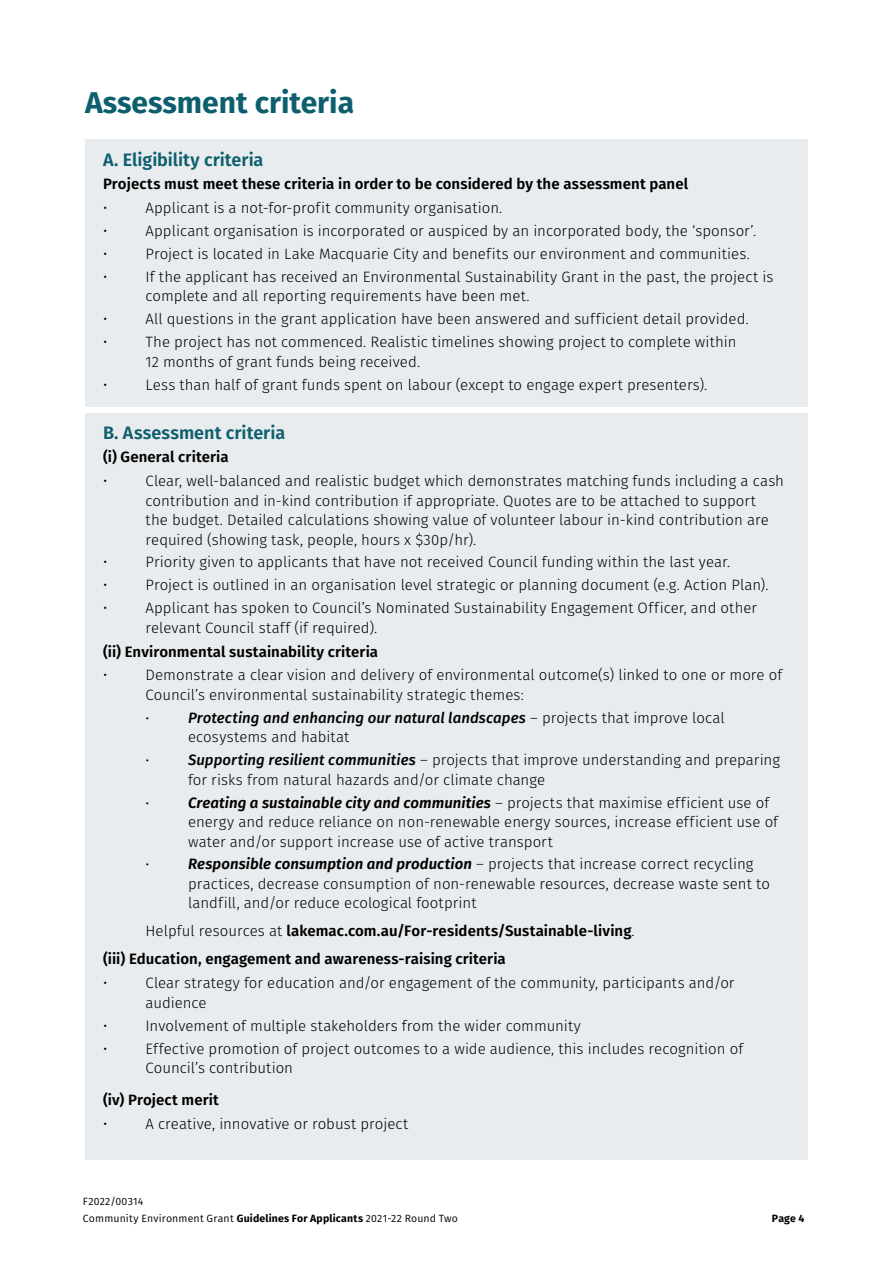
<style>
.page{position:relative;width:893px;height:1263px;background:#fff}
.page>*{position:absolute;margin:0;border:0;box-sizing:border-box;transform-origin:0 0}
.t1{font:700 30px "Fira Sans";color:#0e5f6e}
.t2{font:600 18px "Fira Sans";color:#0e5f6e}
.t3{font:300 15px/19.5px "Fira Sans";color:#000}
.t4{font:600 15px/28px "Fira Sans";letter-spacing:.005em;color:#000}
.t5{font:300 13.5px "Fira Sans";color:#000}
.t6{font:10.5px/16.5px "Fira Sans";letter-spacing:.02em;color:#000}
.t7{font:700 10.5px "Fira Sans";color:#000}
.s1{font-weight:500;font-style:italic}
.s2{font-weight:600;font-style:italic}
.s3{font-weight:300}
.s4{font-weight:700}
</style>
<div class="page">
<div style="left:85px;top:139px;width:723px;height:268px;background:#e9ecee"></div>
<div style="left:85px;top:414px;width:723px;height:746px;background:#e9ecee"></div>
<h1 class="t1" style="left:85px;top:77px;width:271px">Assessment criteria</h1>
<p class="t2" style="left:103px;top:145px;width:162px">A. Eligibility criteria</p>
<p class="t4" style="left:103px;top:169px;width:587px">Projects must meet these criteria in order to be considered by the assessment panel</p>
<p class="t3" style="left:103px;top:198px;width:6px">•</p>
<p class="t3" style="left:146px;top:198px;width:358px">Applicant is a not-for-profit community organisation.</p>
<p class="t3" style="left:103px;top:221px;width:6px">•</p>
<p class="t3" style="left:146px;top:221px;width:612px">Applicant organisation is incorporated or auspiced by an incorporated body, the ‘sponsor’.</p>
<p class="t3" style="left:103px;top:244px;width:6px">•</p>
<p class="t3" style="left:146px;top:244px;width:606px">Project is located in Lake Macquarie City and benefits our environment and communities.</p>
<p class="t3" style="left:103px;top:267px;width:6px">•</p>
<p class="t3" style="left:146px;top:267px;width:629px">If the applicant has received an Environmental Sustainability Grant in the past, the project is complete and all reporting requirements have been met.</p>
<p class="t3" style="left:103px;top:309px;width:6px">•</p>
<p class="t3" style="left:146px;top:309px;width:605px">All questions in the grant application have been answered and sufficient detail provided.</p>
<p class="t3" style="left:103px;top:332px;width:6px">•</p>
<p class="t3" style="left:146px;top:332px;width:592px">The project has not commenced. Realistic timelines showing project to complete within<br>12 months of grant funds being received.</p>
<p class="t3" style="left:103px;top:374px;width:6px">•</p>
<p class="t3" style="left:146px;top:374px;width:563px">Less than half of grant funds spent on labour (except to engage expert presenters).</p>
<p class="t2" style="left:103px;top:417px;width:184px">B. Assessment criteria</p>
<p class="t4" style="left:103px;top:442px;width:127px">(i) General criteria</p>
<p class="t3" style="left:103px;top:471px;width:6px">•</p>
<p class="t3" style="left:146px;top:471px;width:640px">Clear, well-balanced and realistic budget which demonstrates matching funds including a cash contribution and in-kind contribution if appropriate. Quotes are to be attached to support<br>the budget. Detailed calculations showing value of volunteer labour in-kind contribution are required (showing task, people, hours x $30p/hr).</p>
<p class="t3" style="left:103px;top:552px;width:6px">•</p>
<p class="t3" style="left:146px;top:552px;width:586px">Priority given to applicants that have not received Council funding within the last year.</p>
<p class="t3" style="left:103px;top:575px;width:6px">•</p>
<p class="t3" style="left:146px;top:575px;width:624px">Project is outlined in an organisation level strategic or planning document (e.g. Action Plan).</p>
<p class="t3" style="left:103px;top:598px;width:6px">•</p>
<p class="t3" style="left:146px;top:598px;width:613px">Applicant has spoken to Council’s Nominated Sustainability Engagement Officer, and other relevant Council staff (if required).</p>
<p class="t4" style="left:103px;top:636px;width:277px">(ii) Environmental sustainability criteria</p>
<p class="t3" style="left:103px;top:665px;width:6px">•</p>
<p class="t3" style="left:146px;top:665px;width:638px">Demonstrate a clear vision and delivery of environmental outcome(s) linked to one or more of<br>Council’s environmental sustainability strategic themes:</p>
<p class="t5" style="left:146px;top:708px;width:5px">•</p>
<p class="t3" style="left:188px;top:708px;width:538px"><span class="s1">Protecting and enhancing our natural landscapes</span> – projects that improve local ecosystems and habitat</p>
<p class="t5" style="left:146px;top:751px;width:5px">•</p>
<p class="t3" style="left:188px;top:750px;width:593px"><span class="s1">Supporting resilient communities</span> – projects that improve understanding and preparing for risks from natural hazards and/or climate change</p>
<p class="t5" style="left:146px;top:793px;width:5px">•</p>
<p class="t3" style="left:188px;top:792px;width:591px"><span class="s2">Creating a sustainable city and communities</span> – projects that maximise efficient use of energy and reduce reliance on non-renewable energy sources, increase efficient use of water and/or support increase use of active transport</p>
<p class="t5" style="left:146px;top:855px;width:5px">•</p>
<p class="t3" style="left:188px;top:854px;width:583px"><span class="s2">Responsible consumption and production</span> – projects that increase correct recycling practices, decrease consumption of non-renewable resources, decrease waste sent to landfill, and/or reduce ecological footprint</p>
<p class="t4" style="left:103px;top:916px;width:533px;text-indent:43px"><span class="s3">Helpful resources at</span> lakemac.com.au/For-residents/Sustainable-living<span class="s3">. </span>(iii) Education, engagement and awareness-raising criteria</p>
<p class="t3" style="left:103px;top:973px;width:6px">•</p>
<p class="t3" style="left:146px;top:973px;width:590px">Clear strategy for education and/or engagement of the community, participants and/or audience</p>
<p class="t3" style="left:103px;top:1015px;width:6px">•</p>
<p class="t3" style="left:146px;top:1015px;width:437px">Involvement of multiple stakeholders from the wider community</p>
<p class="t3" style="left:103px;top:1038px;width:6px">•</p>
<p class="t3" style="left:146px;top:1038px;width:599px">Effective promotion of project outcomes to a wide audience, this includes recognition of<br>Council’s contribution</p>
<p class="t4" style="left:103px;top:1085px;width:117px">(iv) Project merit</p>
<p class="t3" style="left:103px;top:1114px;width:6px">•</p>
<p class="t3" style="left:146px;top:1114px;width:264px">A creative, innovative or robust project</p>
<p class="t6" style="left:83px;top:1193px;width:376px">F2022/00314<br>Community Environment Grant <span class="s4">Guidelines For Applicants</span> 2021-22 Round Two</p>
<p class="t7" style="left:772px;top:1209px;width:34px">Page 4</p>
</div>
